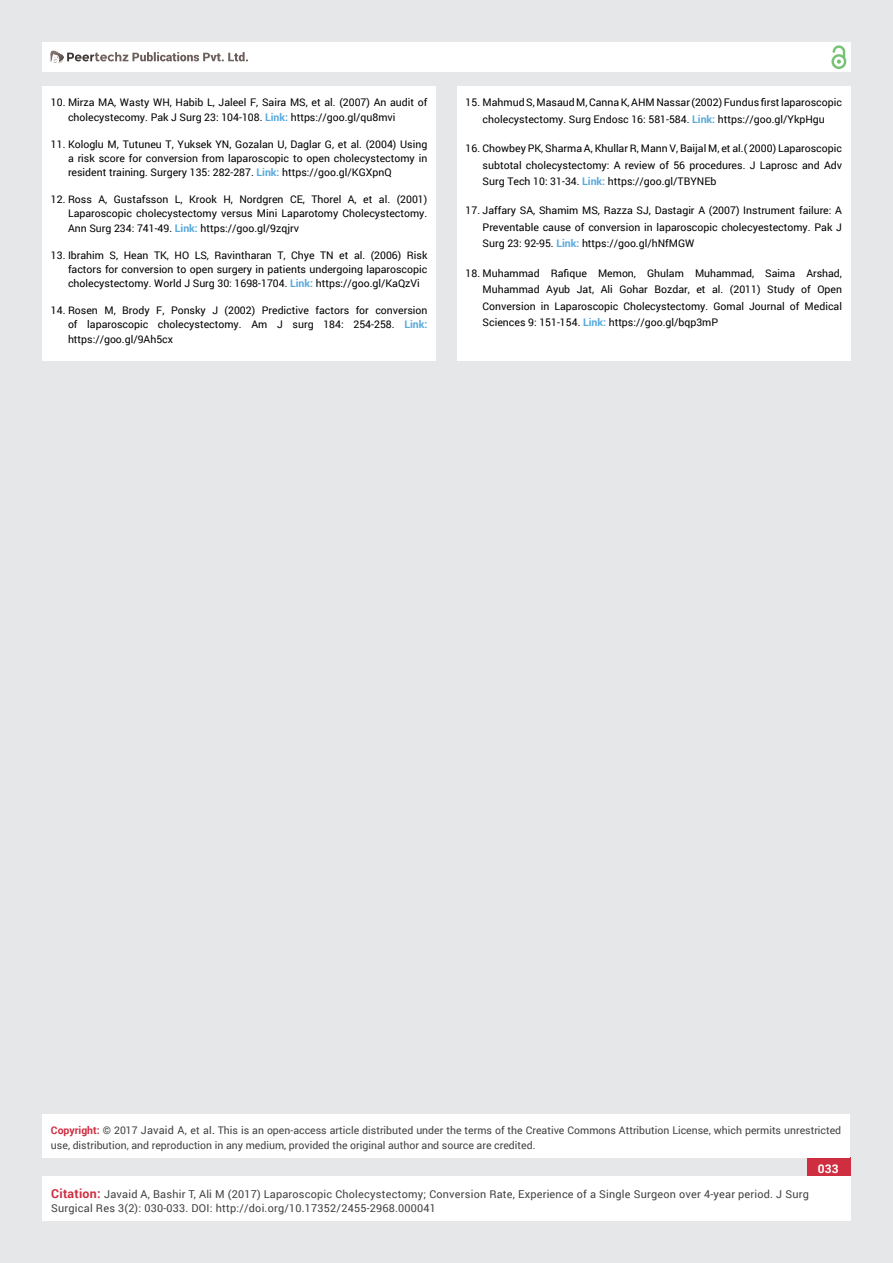
<style>
.page{position:relative;width:893px;height:1263px;background:#e6e7e8}
.page>*{position:absolute;margin:0;border:0;box-sizing:border-box;transform-origin:0 0}
.t1{font:700 12px "Roboto";color:#fff}
.t2{font:10.8px/14px "Roboto";letter-spacing:.02em;color:#414042}
.t3{font:10.5px/14.2px "Roboto";color:#000;text-align:justify}
.t4{font:10.5px/15px "Roboto";color:#414042}
.s1{font-weight:700;color:#56a8dd}
.s2{font-weight:700;color:#cf2e41}
.s3{font-size:10.8px}
.s4{color:#0e0e0e}
.s5{font-weight:700;font-size:12.45px;color:#cf2e41}
</style>
<div class="page">
<div style="left:42px;top:43px;width:808px;height:29px;background:#fff"></div>
<div style="left:831px;top:54px;width:15px;height:15px;border:2px solid #74c273;border-radius:50%"></div>
<svg style="left:831px;top:45px;width:15px;height:19px"></svg>
<div style="left:807px;top:1157px;width:43px;height:50px;background:#cf2e41"></div>
<svg style="left:49px;top:50px;width:199px;height:14px"></svg>
<div style="left:42px;top:1176px;width:809px;height:44px;background:#fff"></div>
<div style="left:42px;top:1114px;width:808px;height:44px;background:#fff"></div>
<div style="left:42px;top:87px;width:394px;height:274px;background:#fff"></div>
<div style="left:457px;top:87px;width:393px;height:274px;background:#fff"></div>
<p class="t3" style="left:68px;top:95px;width:361px;text-indent:-17px">10. Mirza MA, Wasty WH, Habib L, Jaleel F, Saira MS, et al. (2007) An audit of cholecystecomy. Pak J Surg 23: 104-108. <span class="s1">Link:</span> https://goo.gl/qu8mvi</p>
<p class="t3" style="left:68px;top:136px;width:361px;text-indent:-17px">11. Kologlu M, Tutuneu T, Yuksek YN, Gozalan U, Daglar G, et al. (2004) Using a risk score for conversion from laparoscopic to open cholecystectomy in resident training. Surgery 135: 282-287. <span class="s1">Link:</span> https://goo.gl/KGXpnQ</p>
<p class="t3" style="left:68px;top:192px;width:361px;text-indent:-17px">12. Ross A, Gustafsson L, Krook H, Nordgren CE, Thorel A, et al. (2001)<br>Laparoscopic cholecystectomy versus Mini Laparotomy Cholecystectomy.<br>Ann Surg 234: 741-49. <span class="s1">Link:</span> https://goo.gl/9zqjrv</p>
<p class="t3" style="left:68px;top:247px;width:361px;text-indent:-17px">13. Ibrahim S, Hean TK, HO LS, Ravintharan T, Chye TN et al. (2006) Risk factors for conversion to open surgery in patients undergoing laparoscopic cholecystectomy. World J Surg 30: 1698-1704. <span class="s1">Link:</span> https://goo.gl/KaQzVi</p>
<p class="t3" style="left:68px;top:303px;width:361px;text-indent:-17px">14. Rosen M, Brody F, Ponsky J (2002) Predictive factors for conversion of laparoscopic cholecystectomy. Am J surg 184: 254-258. <span class="s1">Link: </span>https://goo.gl/9Ah5cx</p>
<p class="t3" style="left:466px;top:94px;width:378px;line-height:16.5px;text-align:center">15. Mahmud S, Masaud M, Canna K, AHM Nassar (2002) Fundus first laparoscopic cholecystectomy. Surg Endosc 16: 581-584. <span class="s1">Link:</span> https://goo.gl/YkpHgu</p>
<p class="t3" style="left:483px;top:140px;width:361px;line-height:16.5px;text-indent:-17px">16. Chowbey PK, Sharma A, Khullar R, Mann V, Baijal M, et al.( 2000) Laparoscopic subtotal cholecystectomy: A review of 56 procedures. J Laprosc and Adv Surg Tech 10: 31-34. <span class="s1">Link:</span> https://goo.gl/TBYNEb</p>
<p class="t3" style="left:483px;top:202px;width:361px;line-height:16.5px;text-indent:-17px">17. Jaffary SA, Shamim MS, Razza SJ, Dastagir A (2007) Instrument failure: A Preventable cause of conversion in laparoscopic cholecyestectomy. Pak J Surg 23: 92-95. <span class="s1">Link:</span> https://goo.gl/hNfMGW</p>
<p class="t3" style="left:483px;top:264px;width:361px;line-height:16.5px;text-indent:-17px">18. Muhammad Rafique Memon, Ghulam Muhammad, Saima Arshad, Muhammad Ayub Jat, Ali Gohar Bozdar, et al. (2011) Study of Open Conversion in Laparoscopic Cholecystectomy. Gomal Journal of Medical Sciences 9: 151-154. <span class="s1">Link:</span> https://goo.gl/bqp3mP</p>
<p class="t4" style="left:51px;top:1123px;width:792px"><span class="s2">Copyright:</span> © 2017 <span class="s3">Javaid A</span>, et al<span class="s4">.</span> This is an open-access article distributed under the terms of the Creative Commons Attribution License, which permits unrestricted use, distribution, and reproduction in any medium, provided the original author and source are credited.</p>
<p class="t2" style="left:51px;top:1186px;width:759px"><span class="s5">Citation:</span> Javaid A, Bashir T, Ali M (2017) Laparoscopic Cholecystectomy; Conversion Rate, Experience of a Single Surgeon over 4-year period. J Surg<br>Surgical Res 3(2): 030-033. DOI: http://doi.org/10.17352/2455-2968.000041</p>
<p class="t1" style="left:818px;top:1161px;width:22px">033</p>
</div>
